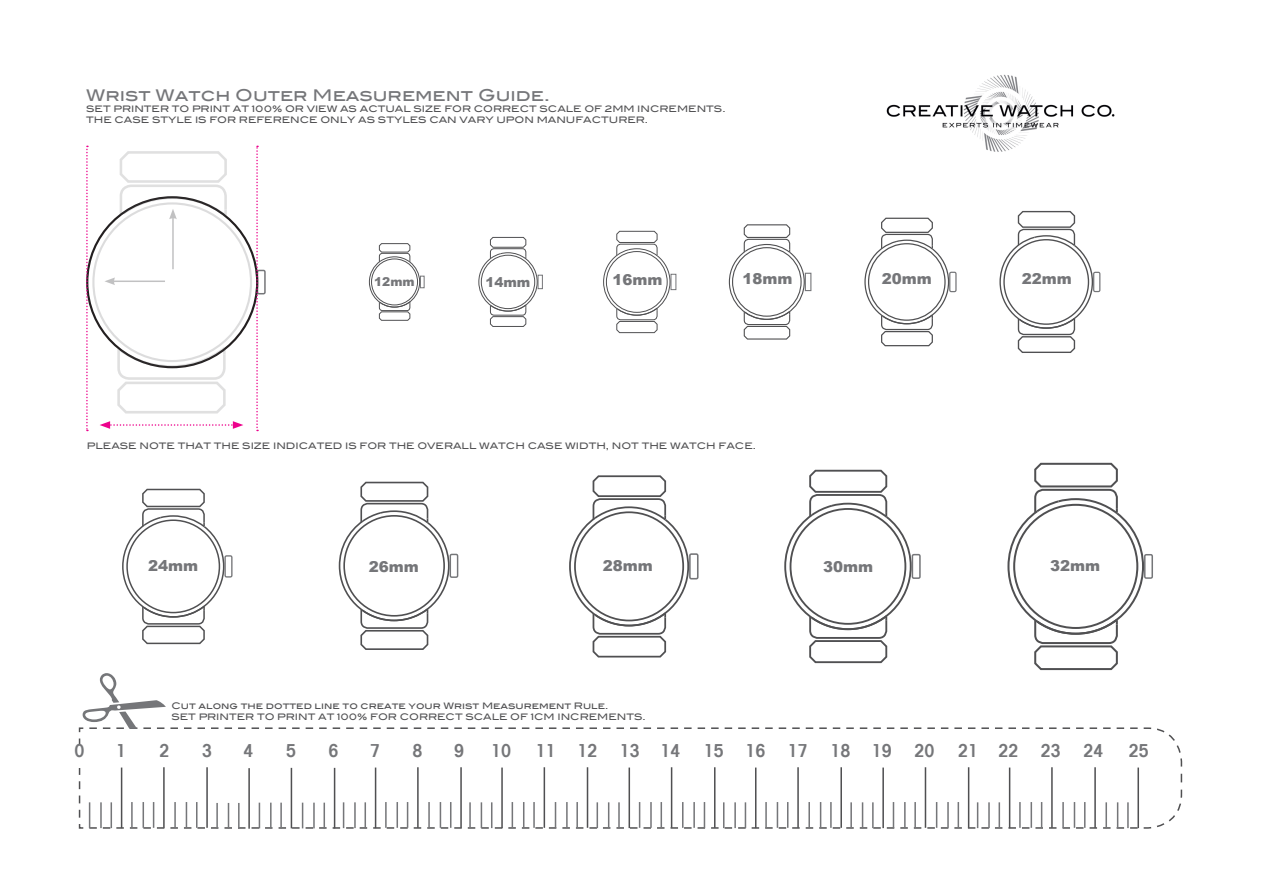
<style>
.page{position:relative;width:1263px;height:893px;background:#fff}
.page>*{position:absolute;margin:0;border:0;box-sizing:border-box;transform-origin:0 0}
.t1{font:600 condensed 18px "Avant Garde LT";color:#757679}
.t2{font:500 16.2px "ITC Blair Com";color:#757679}
.t3{font:900 15px "Arial";color:#757679}
.t4{font:900 13.5px "Arial";color:#757679}
.t5{font:900 12.15px "Arial";color:#757679}
.t6{font:500 9px "ITC Blair Com";color:#505052}
</style>
<div class="page">
<svg style="left:78px;top:727px;width:1105px;height:102px"></svg>
<div style="left:116px;top:744px;width:18px;height:23px;background:#fff"></div>
<div style="left:74px;top:744px;width:18px;height:23px;background:#fff"></div>
<div style="left:160px;top:744px;width:18px;height:23px;background:#fff"></div>
<div style="left:202px;top:744px;width:18px;height:23px;background:#fff"></div>
<div style="left:244px;top:744px;width:18px;height:23px;background:#fff"></div>
<div style="left:286px;top:744px;width:18px;height:23px;background:#fff"></div>
<div style="left:329px;top:744px;width:18px;height:23px;background:#fff"></div>
<div style="left:370px;top:744px;width:18px;height:23px;background:#fff"></div>
<div style="left:413px;top:744px;width:18px;height:23px;background:#fff"></div>
<div style="left:454px;top:744px;width:18px;height:23px;background:#fff"></div>
<div style="left:491px;top:744px;width:26px;height:23px;background:#fff"></div>
<div style="left:536px;top:744px;width:25px;height:23px;background:#fff"></div>
<div style="left:577px;top:744px;width:25px;height:23px;background:#fff"></div>
<div style="left:620px;top:744px;width:24px;height:23px;background:#fff"></div>
<div style="left:660px;top:744px;width:25px;height:23px;background:#fff"></div>
<div style="left:704px;top:744px;width:25px;height:23px;background:#fff"></div>
<div style="left:745px;top:744px;width:26px;height:23px;background:#fff"></div>
<div style="left:788px;top:744px;width:24px;height:23px;background:#fff"></div>
<div style="left:830px;top:744px;width:25px;height:23px;background:#fff"></div>
<div style="left:872px;top:744px;width:24px;height:23px;background:#fff"></div>
<div style="left:914px;top:744px;width:26px;height:23px;background:#fff"></div>
<div style="left:958px;top:744px;width:25px;height:23px;background:#fff"></div>
<div style="left:998px;top:744px;width:25px;height:23px;background:#fff"></div>
<div style="left:1041px;top:744px;width:24px;height:23px;background:#fff"></div>
<div style="left:1083px;top:744px;width:25px;height:23px;background:#fff"></div>
<div style="left:1129px;top:744px;width:24px;height:23px;background:#fff"></div>
<hr style="left:121px;top:767px;width:1px;height:61px;background:#505052">
<hr style="left:163px;top:767px;width:2px;height:61px;background:#505052">
<hr style="left:206px;top:767px;width:2px;height:61px;background:#505052">
<hr style="left:248px;top:768px;width:2px;height:61px;background:#505052">
<hr style="left:291px;top:768px;width:1px;height:60px;background:#505052">
<hr style="left:334px;top:768px;width:1px;height:60px;background:#505052">
<hr style="left:375px;top:767px;width:1px;height:61px;background:#505052">
<hr style="left:417px;top:767px;width:2px;height:61px;background:#505052">
<hr style="left:460px;top:767px;width:2px;height:61px;background:#505052">
<hr style="left:501px;top:767px;width:2px;height:61px;background:#505052">
<hr style="left:544px;top:767px;width:1px;height:61px;background:#505052">
<hr style="left:587px;top:767px;width:1px;height:61px;background:#505052">
<hr style="left:628px;top:767px;width:2px;height:61px;background:#505052">
<hr style="left:671px;top:767px;width:1px;height:61px;background:#505052">
<hr style="left:714px;top:767px;width:1px;height:61px;background:#505052">
<hr style="left:755px;top:767px;width:1px;height:61px;background:#505052">
<hr style="left:797px;top:767px;width:2px;height:61px;background:#505052">
<hr style="left:840px;top:767px;width:2px;height:61px;background:#505052">
<hr style="left:882px;top:767px;width:2px;height:61px;background:#505052">
<hr style="left:925px;top:767px;width:1px;height:61px;background:#505052">
<hr style="left:968px;top:767px;width:1px;height:61px;background:#505052">
<hr style="left:1009px;top:767px;width:1px;height:61px;background:#505052">
<hr style="left:1051px;top:767px;width:2px;height:61px;background:#505052">
<hr style="left:1094px;top:767px;width:2px;height:61px;background:#505052">
<svg style="left:89px;top:802px;width:1052px;height:27px"></svg>
<hr style="left:1127px;top:802px;width:2px;height:26px;background:#757679">
<hr style="left:1137px;top:767px;width:2px;height:61px;background:#505052">
<img style="left:886px;top:74px;width:229px;height:78px">
<div style="left:257px;top:270px;width:9px;height:24px;border:2px solid #757679;border-radius:2px"></div>
<hr style="left:172px;top:217px;width:2px;height:52px;background:#505052">
<hr style="left:113px;top:281px;width:52px;height:1px;background:#505052">
<svg style="left:105px;top:277px;width:10px;height:8px"></svg>
<svg style="left:86px;top:146px;width:2px;height:285px"></svg>
<svg style="left:100px;top:421px;width:143px;height:8px"></svg>
<svg style="left:256px;top:146px;width:2px;height:285px"></svg>
<svg style="left:369px;top:243px;width:56px;height:78px"></svg>
<svg style="left:478px;top:236px;width:65px;height:91px"></svg>
<svg style="left:603px;top:230px;width:74px;height:104px"></svg>
<svg style="left:728px;top:224px;width:84px;height:116px"></svg>
<div style="left:949px;top:272px;width:7px;height:20px;border:1px solid #757679;border-radius:2px"></div>
<svg style="left:864px;top:217px;width:86px;height:130px"></svg>
<div style="left:1093px;top:272px;width:7px;height:20px;border:1px solid #757679;border-radius:2px"></div>
<svg style="left:999px;top:210px;width:95px;height:143px"></svg>
<div style="left:1144px;top:554px;width:9px;height:25px;border:2px solid #757679;border-radius:2px"></div>
<svg style="left:118px;top:151px;width:112px;height:68px"></svg>
<svg style="left:116px;top:345px;width:112px;height:69px"></svg>
<svg style="left:83px;top:462px;width:1062px;height:267px"></svg>
<p class="t2" style="left:86px;top:85px;width:465px">Wrist Watch Outer Measurement Guide.</p>
<p class="t6" style="left:86px;top:103px;width:641px">SET PRINTER TO PRINT AT 100% OR VIEW AS ACTUAL SIZE FOR CORRECT SCALE OF 2MM INCREMENTS.</p>
<p class="t6" style="left:86px;top:114px;width:563px">THE CASE STYLE IS FOR REFERENCE ONLY AS STYLES CAN VARY UPON MANUFACTURER.</p>
<p class="t5" style="left:374px;top:273px;width:42px">12mm</p>
<p class="t4" style="left:485px;top:273px;width:47px">14mm</p>
<p class="t3" style="left:612px;top:269px;width:52px">16mm</p>
<p class="t3" style="left:742px;top:268px;width:52px">18mm</p>
<p class="t3" style="left:882px;top:268px;width:52px">20mm</p>
<p class="t3" style="left:1022px;top:268px;width:52px">22mm</p>
<p class="t6" style="left:87px;top:440px;width:670px">PLEASE NOTE THAT THE SIZE INDICATED IS FOR THE OVERALL WATCH CASE WIDTH, NOT THE WATCH FACE.</p>
<p class="t3" style="left:148px;top:555px;width:52px">24mm</p>
<p class="t3" style="left:369px;top:556px;width:52px">26mm</p>
<p class="t3" style="left:603px;top:555px;width:52px">28mm</p>
<p class="t3" style="left:823px;top:556px;width:52px">30mm</p>
<p class="t3" style="left:1050px;top:555px;width:52px">32mm</p>
<p class="t6" style="left:171px;top:700px;width:438px">Cut along the dotted line to create your Wrist Measurement Rule.</p>
<p class="t6" style="left:171px;top:711px;width:476px">SET PRINTER TO PRINT AT 100% FOR CORRECT SCALE OF 1CM INCREMENTS.</p>
<p class="t1" style="left:74px;top:740px;width:12px">0</p>
<p class="t1" style="left:116px;top:740px;width:12px">1</p>
<p class="t1" style="left:160px;top:740px;width:12px">2</p>
<p class="t1" style="left:202px;top:740px;width:12px">3</p>
<p class="t1" style="left:244px;top:740px;width:12px">4</p>
<p class="t1" style="left:286px;top:740px;width:12px">5</p>
<p class="t1" style="left:329px;top:740px;width:12px">6</p>
<p class="t1" style="left:370px;top:740px;width:12px">7</p>
<p class="t1" style="left:413px;top:740px;width:12px">8</p>
<p class="t1" style="left:454px;top:740px;width:12px">9</p>
<p class="t1" style="left:491px;top:740px;width:22px">10</p>
<p class="t1" style="left:536px;top:740px;width:22px">11</p>
<p class="t1" style="left:577px;top:740px;width:22px">12</p>
<p class="t1" style="left:620px;top:740px;width:22px">13</p>
<p class="t1" style="left:660px;top:740px;width:22px">14</p>
<p class="t1" style="left:704px;top:740px;width:22px">15</p>
<p class="t1" style="left:745px;top:740px;width:22px">16</p>
<p class="t1" style="left:788px;top:740px;width:22px">17</p>
<p class="t1" style="left:830px;top:740px;width:22px">18</p>
<p class="t1" style="left:872px;top:740px;width:22px">19</p>
<p class="t1" style="left:914px;top:740px;width:22px">20</p>
<p class="t1" style="left:958px;top:740px;width:22px">21</p>
<p class="t1" style="left:998px;top:740px;width:22px">22</p>
<p class="t1" style="left:1041px;top:740px;width:22px">23</p>
<p class="t1" style="left:1083px;top:740px;width:22px">24</p>
<p class="t1" style="left:1129px;top:740px;width:22px">25</p>
</div>
